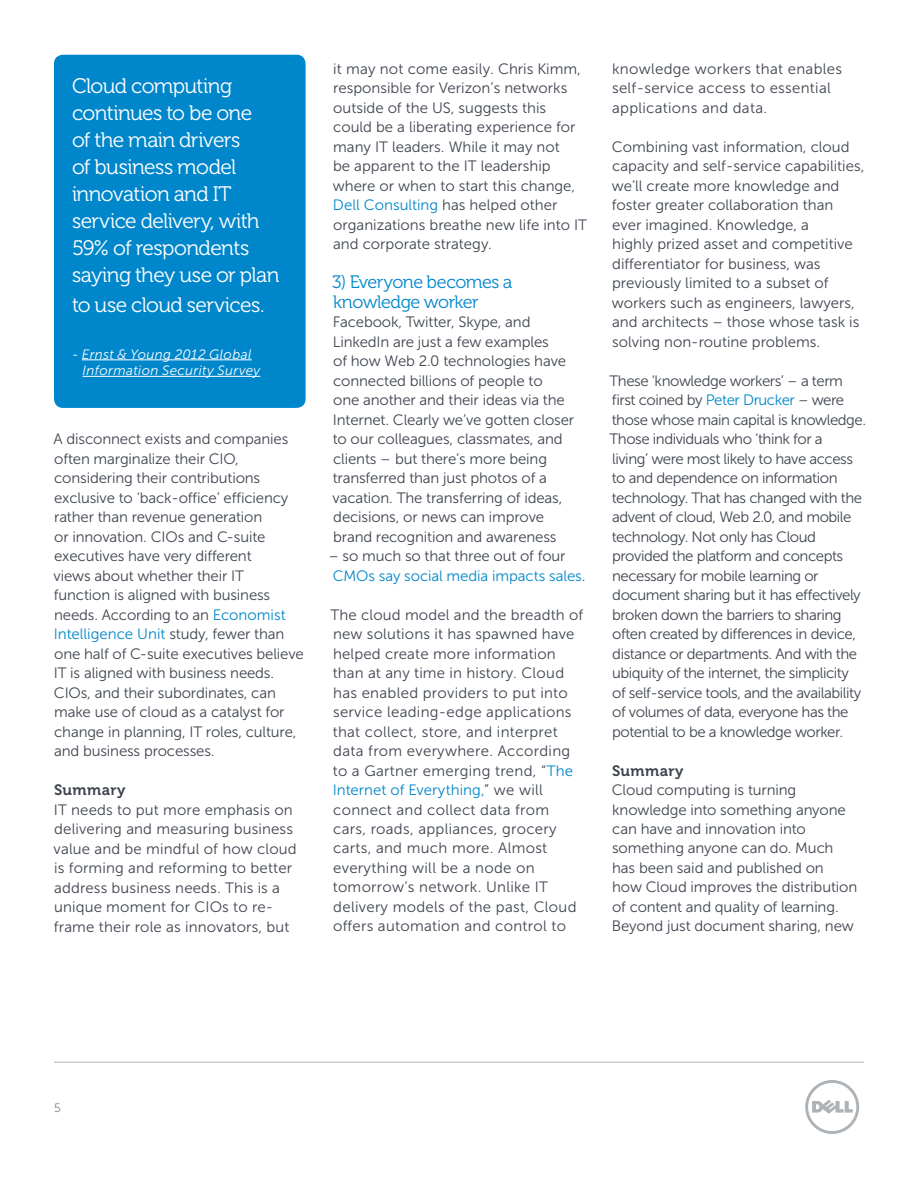
<style>
.page{position:relative;width:918px;height:1188px;background:#fff}
.page>*{position:absolute;margin:0;border:0;box-sizing:border-box;transform-origin:0 0}
.Pull_quote_in_box{font:21px/27px "Museo For Dell 300";letter-spacing:-.03em;color:#fff}
.Para_LG_SubHead_Blue{font:18px/19.5px "Museo For Dell 300";letter-spacing:-.025em;color:#0087cb}
.Body_copy_Dell_Dark{font:15px/19.5px "Museo Sans For Dell 300";letter-spacing:-.01em;color:#3e444f}
.Body_copy_Dell_Dark-2{font:15px/19.5px "Museo Sans For Dell 300";letter-spacing:-.03em;color:#3e444f}
.Body_copy_Dell_Dark-3{font:15px/19.5px "Museo Sans For Dell 300";letter-spacing:.02em;color:#3e444f}
.Body_copy_Dell_Dark-4{font:15px/19.5px "Museo Sans For Dell 300";letter-spacing:.01em;color:#3e444f}
.Body_copy_Dell_Dark-5{font:15px/19.5px "Museo Sans For Dell 300";letter-spacing:-.01em;color:#0087cb}
.Para_Sm_SubHead_DK_G{font:15px "Museo For Dell 700";letter-spacing:.025em;color:#3e444f}
.Pull_quote_in_box-2{font:italic 13.5px/16.5px "Museo Sans For Dell 300";letter-spacing:.025em;color:#fff}
.t1{font:12px "Museo Sans For Dell 100";color:#3e444f}
.s1{color:#0087cb}
.s2{color:#3e444f}
</style>
<div class="page">
<svg style="left:805px;top:1080px;width:54px;height:54px"></svg>
<div style="left:54px;top:55px;width:252px;height:353px;background:#0087cb;border-radius:9px"></div>
<hr style="left:82px;top:360px;width:170px;height:1px;background:#fff">
<hr style="left:82px;top:376px;width:178px;height:1px;background:#fff">
<hr style="left:54px;top:1062px;width:810px;height:1px;background:#aeb3b8">
<p class="Pull_quote_in_box" style="left:72px;top:73px;width:209px">Cloud computing continues to be one<br>of the main drivers<br>of business model innovation and IT service delivery, with<br>59% of respondents saying they use or plan</p>
<p class="Pull_quote_in_box" style="left:72px;top:292px;width:194px">to use cloud services.</p>
<p class="Pull_quote_in_box-2" style="left:82px;top:346px;width:179px;text-indent:-10px">- Ernst &amp; Young 2012 Global<br>Information Security Survey</p>
<p class="Body_copy_Dell_Dark" style="left:54px;top:429px;width:252px">A disconnect exists and companies often marginalize their CIO, considering their contributions exclusive to ‘back-office’ efficiency rather than revenue generation<br>or innovation. CIOs and C-suite executives have very different<br>views about whether their IT function is aligned with business needs. According to an <span class="s1">Economist Intelligence Unit</span> study, fewer than one half of C-suite executives believe IT is aligned with business needs.<br>CIOs, and their subordinates, can make use of cloud as a catalyst for change in planning, IT roles, culture, and business processes.</p>
<p class="Para_Sm_SubHead_DK_G" style="left:54px;top:781px;width:73px">Summary</p>
<p class="Body_copy_Dell_Dark-4" style="left:54px;top:800px;width:245px">IT needs to put more emphasis on delivering and measuring business value and be mindful of how cloud is forming and reforming to better address business needs. This is a unique moment for CIOs to re&shy;frame their role as innovators, but</p>
<p class="Body_copy_Dell_Dark" style="left:333px;top:59px;width:256px">it may not come easily. Chris Kimm, responsible for Verizon’s networks outside of the US, suggests this could be a liberating experience for many IT leaders. While it may not<br>be apparent to the IT leadership where or when to start this change, <span class="s1">Dell Consulting</span> has helped other organizations breathe new life into IT and corporate strategy.</p>
<p class="Para_LG_SubHead_Blue" style="left:332px;top:272px;width:182px">3) Everyone becomes a knowledge worker</p>
<p class="Body_copy_Dell_Dark" style="left:333px;top:312px;width:243px">Facebook, Twitter, Skype, and LinkedIn are just a few examples<br>of how Web 2.0 technologies have connected billions of people to<br>one another and their ideas via the Internet. Clearly we’ve gotten closer to our colleagues, classmates, and clients – but there’s more being transferred than just photos of a vacation. The transferring of ideas, decisions, or news can improve brand recognition and awareness</p>
<p class="Body_copy_Dell_Dark-5" style="left:329px;top:546px;width:258px"><span class="s2">– so much so that three out of four<br></span>CMOs say social media impacts sales<span class="s2">.</span></p>
<p class="Body_copy_Dell_Dark-3" style="left:331px;top:605px;width:254px">The cloud model and the breadth of new solutions it has spawned have helped create more information than at any time in history. Cloud has enabled providers to put into service leading-edge applications that collect, store, and interpret data from everywhere. According to a Gartner emerging trend, “<span class="s1">The<br>Internet of Everything,</span>” we will connect and collect data from<br>cars, roads, appliances, grocery carts, and much more. Almost everything will be a node on tomorrow’s network. Unlike IT delivery models of the past, Cloud offers automation and control to</p>
<p class="Body_copy_Dell_Dark-3" style="left:612px;top:59px;width:232px">knowledge workers that enables self-service access to essential applications and data.</p>
<p class="Body_copy_Dell_Dark" style="left:612px;top:137px;width:254px">Combining vast information, cloud capacity and self-service capabilities, we’ll create more knowledge and foster greater collaboration than ever imagined. Knowledge, a<br>highly prized asset and competitive differentiator for business, was previously limited to a subset of workers such as engineers, lawyers, and architects – those whose task is solving non-routine problems.</p>
<p class="Body_copy_Dell_Dark-2" style="left:610px;top:371px;width:258px">These ‘knowledge workers’ – a term first coined by <span class="s1">Peter Drucker</span> – were those whose main capital is knowledge.<br>Those individuals who ‘think for a<br>living’ were most likely to have access to and dependence on information technology. That has changed with the advent of cloud, Web 2.0, and mobile technology. Not only has Cloud provided the platform and concepts necessary for mobile learning or document sharing but it has effectively broken down the barriers to sharing often created by differences in device, distance or departments. And with the ubiquity of the internet, the simplicity<br>of self-service tools, and the availability of volumes of data, everyone has the potential to be a knowledge worker.</p>
<p class="Para_Sm_SubHead_DK_G" style="left:612px;top:762px;width:73px">Summary</p>
<p class="Body_copy_Dell_Dark" style="left:612px;top:780px;width:247px">Cloud computing is turning knowledge into something anyone can have and innovation into something anyone can do. Much has been said and published on<br>how Cloud improves the distribution of content and quality of learning.<br>Beyond just document sharing, new</p>
<p class="t1" style="left:54px;top:1101px;width:8px">5</p>
</div>
